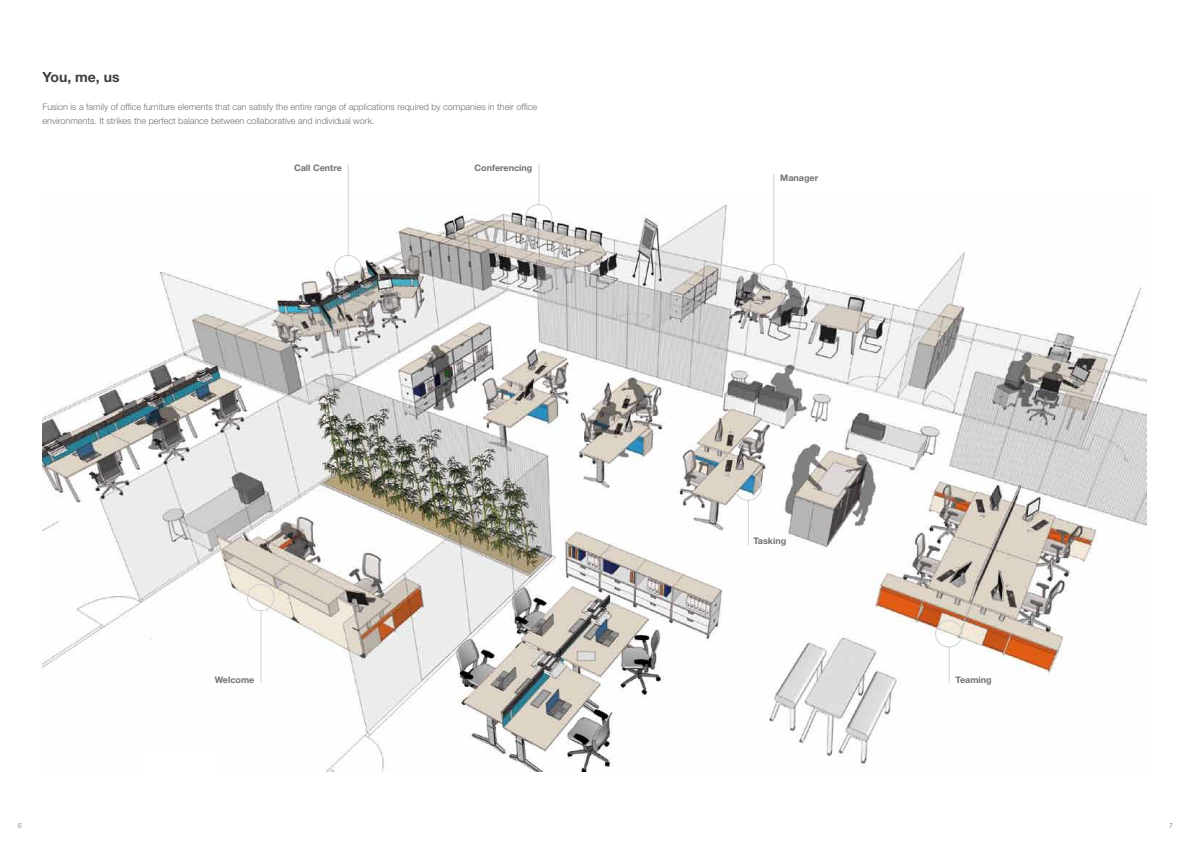
<style>
.page{position:relative;width:1191px;height:842px;background:#fff}
.page>*{position:absolute;margin:0;border:0;box-sizing:border-box;transform-origin:0 0}
.t1{font:700 14px "Helvetica Neue";color:#3e3d40}
.t2{font:300 9px/14px "Helvetica Neue";color:#707172}
.t3{font:700 9px "Helvetica Neue";color:#707172}
.t4{font:300 7px "Helvetica Neue";color:#707172}
</style>
<div class="page">
<img style="left:43px;top:197px;width:1103px;height:574px">
<div style="left:142px;top:747px;width:73px;height:40px;background:#fff"></div>
<hr style="left:773px;top:174px;width:1px;height:91px;background:#d0d1d2">
<div style="left:759px;top:264px;width:28px;height:28px;border:1px solid #d0d1d2;border-radius:50%"></div>
<hr style="left:348px;top:165px;width:1px;height:91px;background:#d0d1d2">
<div style="left:334px;top:255px;width:28px;height:27px;border:1px solid #d0d1d2;border-radius:50%"></div>
<hr style="left:260px;top:610px;width:1px;height:73px;background:#d0d1d2">
<div style="left:247px;top:584px;width:27px;height:27px;border:1px solid #d0d1d2;border-radius:50%"></div>
<hr style="left:948px;top:646px;width:1px;height:37px;background:#d0d1d2">
<div style="left:935px;top:620px;width:27px;height:27px;border:1px solid #d0d1d2;border-radius:50%"></div>
<hr style="left:748px;top:499px;width:1px;height:46px;background:#d0d1d2">
<div style="left:734px;top:473px;width:27px;height:28px;border:1px solid #d0d1d2;border-radius:50%"></div>
<hr style="left:538px;top:164px;width:1px;height:41px;background:#d0d1d2">
<div style="left:525px;top:204px;width:27px;height:28px;border:1px solid #d0d1d2;border-radius:50%"></div>
<h1 class="t1" style="left:43px;top:68px;width:79px">You, me, us</h1>
<p class="t2" style="left:43px;top:99px;width:496px">Fusion is a family of office furniture elements that can satisfy the entire range of applications required by companies in their office environments. It strikes the perfect balance between collaborative and individual work.</p>
<p class="t3" style="left:294px;top:163px;width:49px">Call Centre</p>
<p class="t3" style="left:474px;top:163px;width:59px">Conferencing</p>
<p class="t3" style="left:780px;top:172px;width:39px">Manager</p>
<p class="t3" style="left:753px;top:536px;width:34px">Tasking</p>
<p class="t3" style="left:215px;top:674px;width:41px">Welcome</p>
<p class="t3" style="left:955px;top:674px;width:38px">Teaming</p>
<p class="t4" style="left:18px;top:821px;width:5px">6</p>
<p class="t4" style="left:1169px;top:821px;width:5px">7</p>
</div>
